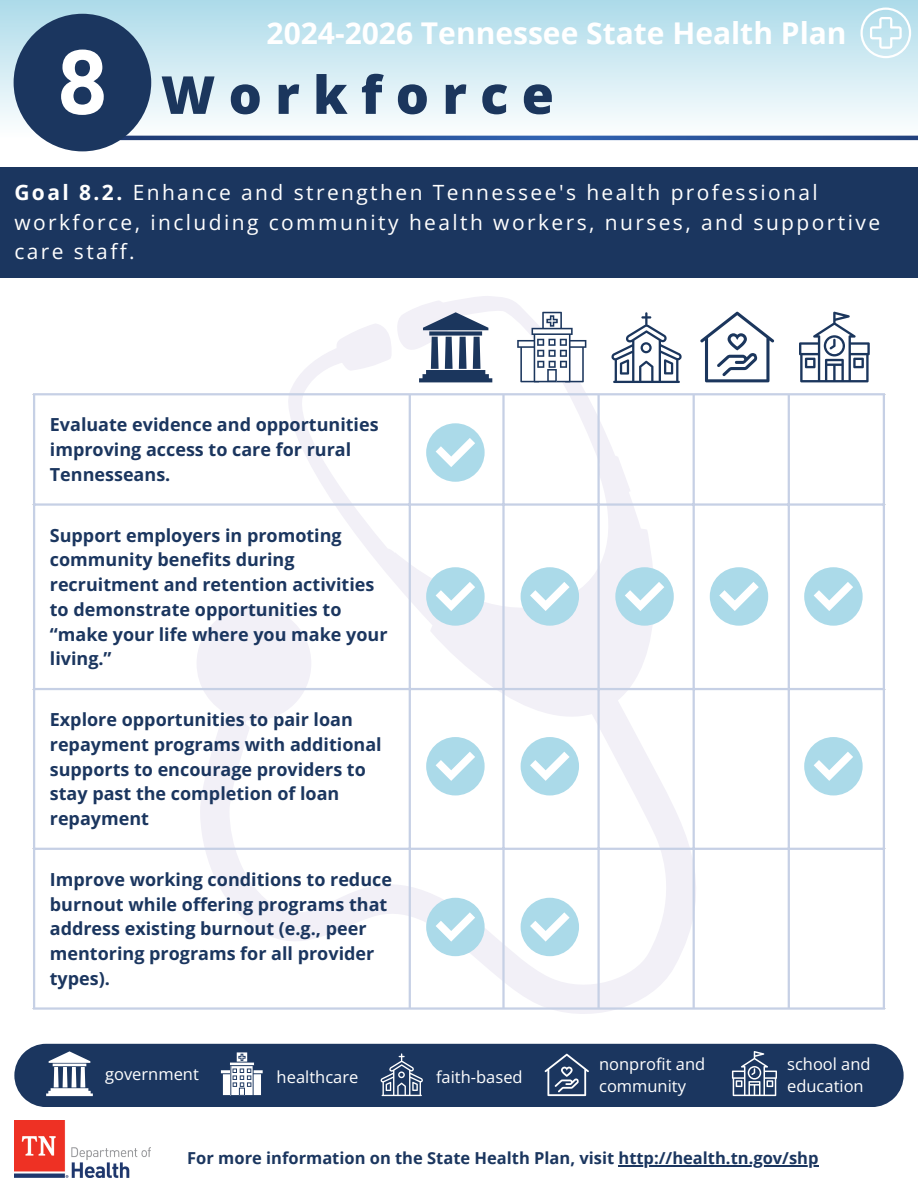
<style>
.page{position:relative;width:918px;height:1188px;background:#fff}
.page>*{position:absolute;margin:0;border:0;box-sizing:border-box;transform-origin:0 0}
.t1{font:800 52.5px "Open Sans";letter-spacing:.25em;color:#1b365d}
.t2{font:700 30px "Open Sans";color:#fff}
.t3{font:21px/29.2px "Open Sans";letter-spacing:.115em;color:#fff}
.t4{font:700 18px/24.8px "Open Sans";color:#1b365f}
.t5{font:16.5px/22.5px "Open Sans";color:#fff}
.t6{font:700 16.5px "Open Sans";color:#1b365f}
.s1{font-weight:700}
</style>
<div class="page">
<svg style="left:197px;top:296px;width:524px;height:718px"></svg>
<hr style="left:33px;top:395px;width:2px;height:612px;background:#c6d0e5">
<hr style="left:409px;top:395px;width:2px;height:612px;background:#c6d0e5">
<hr style="left:502px;top:395px;width:3px;height:612px;background:#c6d0e5">
<hr style="left:597px;top:395px;width:3px;height:612px;background:#c6d0e5">
<hr style="left:693px;top:395px;width:2px;height:612px;background:#c6d0e5">
<hr style="left:788px;top:395px;width:2px;height:612px;background:#c6d0e5">
<hr style="left:883px;top:395px;width:2px;height:612px;background:#c6d0e5">
<hr style="left:33px;top:393px;width:852px;height:2px;background:#c6d0e5">
<hr style="left:33px;top:503px;width:852px;height:3px;background:#c6d0e5">
<hr style="left:33px;top:688px;width:852px;height:2px;background:#c6d0e5">
<hr style="left:33px;top:848px;width:852px;height:2px;background:#c6d0e5">
<hr style="left:33px;top:1007px;width:852px;height:3px;background:#c6d0e5">
<svg style="left:517px;top:312px;width:69px;height:70px"></svg>
<svg style="left:419px;top:312px;width:73px;height:70px"></svg>
<svg style="left:611px;top:312px;width:71px;height:71px"></svg>
<svg style="left:700px;top:312px;width:74px;height:70px"></svg>
<svg style="left:799px;top:312px;width:71px;height:70px"></svg>
<img style="left:14px;top:1120px;width:136px;height:58px">
<div style="left:14px;top:1044px;width:890px;height:63px;background:#1b365f"></div>
<svg style="left:220px;top:1051px;width:44px;height:45px"></svg>
<svg style="left:545px;top:1054px;width:44px;height:42px;background:#4e6383"></svg>
<svg style="left:46px;top:1051px;width:47px;height:45px"></svg>
<svg style="left:732px;top:1051px;width:45px;height:45px"></svg>
<svg style="left:380px;top:1053px;width:43px;height:43px;background:#516584"></svg>
<div style="left:0;top:0;width:918px;height:138px;background:linear-gradient(to bottom,#acdae9,#fdfeff)"></div>
<div style="left:0;top:168px;width:918px;height:110px;background:#1b365f"></div>
<svg style="left:151px;top:136px;width:767px;height:4px;background:#295196"></svg>
<div style="left:426px;top:423px;width:59px;height:59px;background:#abdae9;border-radius:50%"></div>
<svg style="left:436px;top:438px;width:39px;height:29px"></svg>
<svg style="left:860px;top:8px;width:51px;height:50px"></svg>
<div style="left:426px;top:737px;width:59px;height:58px;background:#abdae9;border-radius:50%"></div>
<svg style="left:436px;top:752px;width:39px;height:29px"></svg>
<div style="left:521px;top:737px;width:58px;height:58px;background:#abdae9;border-radius:50%"></div>
<svg style="left:530px;top:752px;width:40px;height:29px"></svg>
<div style="left:804px;top:737px;width:59px;height:58px;background:#abdae9;border-radius:50%"></div>
<svg style="left:814px;top:752px;width:39px;height:29px"></svg>
<div style="left:426px;top:567px;width:59px;height:59px;background:#abdae9;border-radius:50%"></div>
<svg style="left:436px;top:582px;width:39px;height:29px"></svg>
<div style="left:521px;top:567px;width:58px;height:59px;background:#abdae9;border-radius:50%"></div>
<svg style="left:530px;top:582px;width:40px;height:29px"></svg>
<div style="left:615px;top:567px;width:59px;height:59px;background:#abdae9;border-radius:50%"></div>
<svg style="left:625px;top:582px;width:39px;height:29px"></svg>
<div style="left:710px;top:567px;width:58px;height:59px;background:#abdae9;border-radius:50%"></div>
<svg style="left:719px;top:582px;width:40px;height:29px"></svg>
<div style="left:804px;top:567px;width:59px;height:59px;background:#abdae9;border-radius:50%"></div>
<svg style="left:814px;top:582px;width:39px;height:29px"></svg>
<div style="left:426px;top:898px;width:59px;height:58px;background:#abdae9;border-radius:50%"></div>
<svg style="left:436px;top:912px;width:39px;height:30px"></svg>
<div style="left:521px;top:898px;width:58px;height:58px;background:#abdae9;border-radius:50%"></div>
<svg style="left:530px;top:912px;width:40px;height:30px"></svg>
<svg style="left:14px;top:14px;width:137px;height:137px"></svg>
<hr style="left:619px;top:1165px;width:200px;height:1px;background:#1b365f">
<p class="t2" style="left:267px;top:12px;width:582px">2024-2026 Tennessee State Health Plan</p>
<p class="t1" style="left:161px;top:58px;width:395px">Workforce</p>
<p class="t3" style="left:14px;top:178px;width:867px"><span class="s1">Goal 8.2.</span> Enhance and strengthen Tennessee's health professional workforce, including community health workers, nurses, and supportive care staff.</p>
<p class="t4" style="left:50px;top:412px;width:330px">Evaluate evidence and opportunities improving access to care for rural<br>Tennesseans.</p>
<h2 class="t4" style="left:50px;top:522px;width:339px">Support employers in promoting community benefits during recruitment and retention activities to demonstrate opportunities to “make your life where you make your living.”</h2>
<p class="t4" style="left:50px;top:707px;width:333px">Explore opportunities to pair loan repayment programs with additional supports to encourage providers to stay past the completion of loan repayment</p>
<h1 class="t4" style="left:50px;top:867px;width:344px">Improve working conditions to reduce burnout while offering programs that address existing burnout (e.g., peer mentoring programs for all provider types).</h1>
<p class="t5" style="left:105px;top:1062px;width:95px">government</p>
<p class="t5" style="left:277px;top:1066px;width:83px">healthcare</p>
<p class="t5" style="left:436px;top:1066px;width:88px">faith-based</p>
<p class="t5" style="left:599px;top:1052px;width:108px">nonprofit and community</p>
<p class="t5" style="left:787px;top:1052px;width:85px">school and education</p>
<p class="t6" style="left:187px;top:1147px;width:633px">For more information on the State Health Plan, visit http://health.tn.gov/shp</p>
</div>
